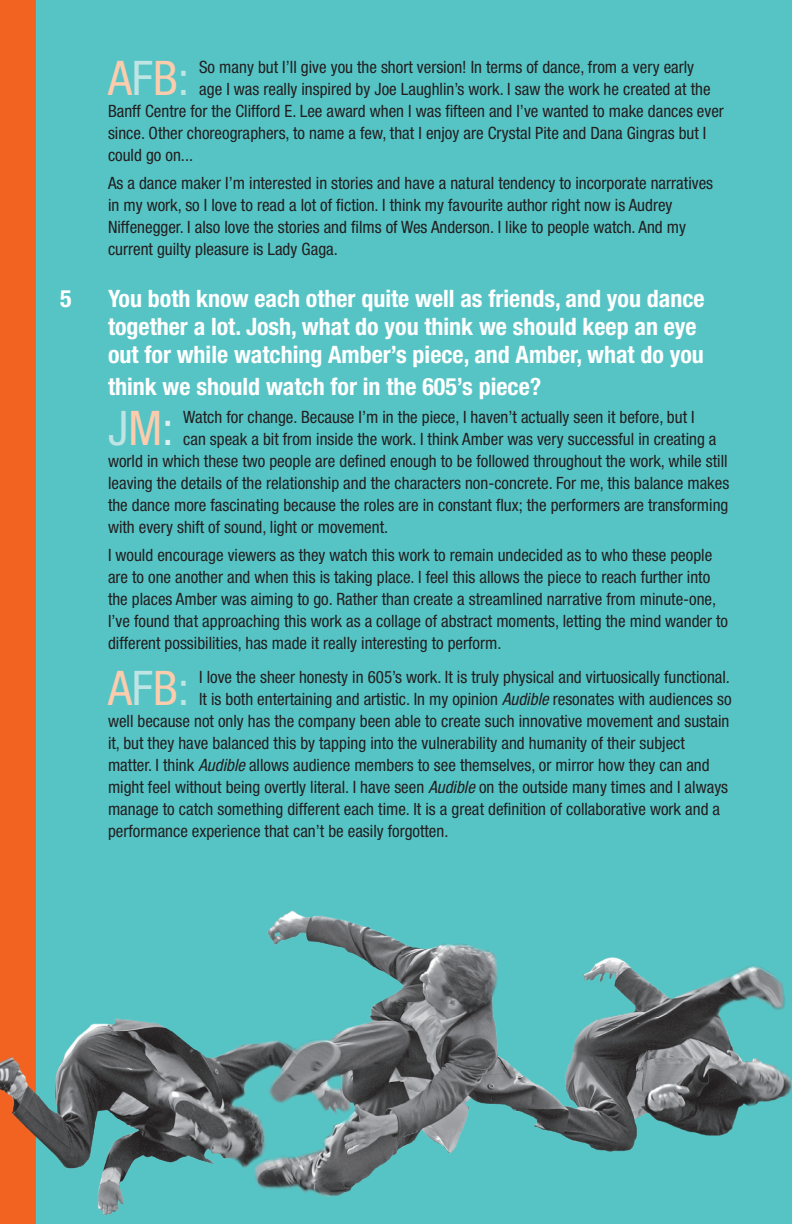
<style>
.page{position:relative;width:792px;height:1224px;background:#fff}
.page>*{position:absolute;margin:0;border:0;box-sizing:border-box;transform-origin:0 0}
.body_indent_w_p3{font:condensed 47.8px "Helvetica Neue LT";color:#fcccad}
.body_indent_w_p3-2{font:condensed 47.8px "Helvetica Neue LT";color:#bee4e4}
.body_indent_w_p3-3{font:700 condensed 24px/28px "Helvetica Neue LT";color:#fff}
.body_indent_w_p3-4{font:condensed 17px/22px "Helvetica Neue LT";color:#231f20}
.s1{color:#bee4e4}
.s2{color:#fcccad}
.s3{color:#ddf1f1}
.s4{font-style:italic}
</style>
<div class="page">
<img style="left:0;top:0;width:792px;height:890px">
<img style="left:0;top:890px;width:792px;height:334px">
<p class="body_indent_w_p3" style="left:108px;top:51px;width:83px">A<span class="s1">F</span>B<span class="s1">:</span></p>
<p class="body_indent_w_p3-4" style="left:199px;top:56px;width:497px">So many but I’ll give you the short version! In terms of dance, from a very early</p>
<p class="body_indent_w_p3-4" style="left:199px;top:78px;width:513px">age I was really inspired by Joe Laughlin’s work. I saw the work he created at the</p>
<p class="body_indent_w_p3-4" style="left:108px;top:100px;width:618px">Banff Centre for the Clifford E. Lee award when I was fifteen and I’ve wanted to make dances ever</p>
<p class="body_indent_w_p3-4" style="left:108px;top:122px;width:600px">since. Other choreographers, to name a few, that I enjoy are Crystal Pite and Dana Gingras but I</p>
<p class="body_indent_w_p3-4" style="left:108px;top:144px;width:87px">could go on...</p>
<p class="body_indent_w_p3-4" style="left:108px;top:172px;width:607px">As a dance maker I’m interested in stories and have a natural tendency to incorporate narratives in my work, so I love to read a lot of fiction. I think my favourite author right now is Audrey Niffenegger. I also love the stories and films of Wes Anderson. I like to people watch. And my current guilty pleasure is Lady Gaga.</p>
<p class="body_indent_w_p3-3" style="left:60px;top:285px;width:13px">5</p>
<p class="body_indent_w_p3-3" style="left:108px;top:285px;width:598px">You both know each other quite well as friends, and you dance together a lot. Josh, what do you think we should keep an eye out for while watching Amber’s piece, and Amber, what do you</p>
<p class="body_indent_w_p3-3" style="left:108px;top:373px;width:435px">think we should watch for in the 605’s piece?</p>
<p class="body_indent_w_p3-2" style="left:108px;top:401px;width:67px">J<span class="s2">M</span><span class="s3">:</span></p>
<p class="body_indent_w_p3-4" style="left:183px;top:406px;width:513px">Watch for change. Because I’m in the piece, I haven’t actually seen it before, but I</p>
<p class="body_indent_w_p3-4" style="left:183px;top:428px;width:535px">can speak a bit from inside the work. I think Amber was very successful in creating a</p>
<p class="body_indent_w_p3-4" style="left:108px;top:450px;width:621px">world in which these two people are defined enough to be followed throughout the work, while still</p>
<p class="body_indent_w_p3-4" style="left:108px;top:472px;width:623px">leaving the details of the relationship and the characters non-concrete. For me, this balance makes</p>
<p class="body_indent_w_p3-4" style="left:108px;top:494px;width:622px">the dance more fascinating because the roles are in constant flux; the performers are transforming</p>
<p class="body_indent_w_p3-4" style="left:108px;top:516px;width:282px">with every shift of sound, light or movement.</p>
<p class="body_indent_w_p3-4" style="left:108px;top:544px;width:622px">I would encourage viewers as they watch this work to remain undecided as to who these people are to one another and when this is taking place. I feel this allows the piece to reach further into the places Amber was aiming to go. Rather than create a streamlined narrative from minute-one, I’ve found that approaching this work as a collage of abstract moments, letting the mind wander to different possibilities, has made it really interesting to perform.</p>
<p class="body_indent_w_p3" style="left:108px;top:661px;width:83px">A<span class="s1">F</span>B<span class="s1">:</span></p>
<p class="body_indent_w_p3-4" style="left:199px;top:666px;width:532px">I love the sheer honesty in 605’s work. It is truly physical and virtuosically functional.</p>
<p class="body_indent_w_p3-4" style="left:199px;top:688px;width:534px">It is both entertaining and artistic. In my opinion <span class="s4">Audible</span> resonates with audiences so</p>
<p class="body_indent_w_p3-4" style="left:108px;top:710px;width:623px">well because not only has the company been able to create such innovative movement and sustain</p>
<p class="body_indent_w_p3-4" style="left:108px;top:732px;width:578px">it, but they have balanced this by tapping into the vulnerability and humanity of their subject</p>
<p class="body_indent_w_p3-4" style="left:108px;top:754px;width:603px">matter. I think <span class="s4">Audible</span> allows audience members to see themselves, or mirror how they can and</p>
<p class="body_indent_w_p3-4" style="left:108px;top:776px;width:622px">might feel without being overtly literal. I have seen <span class="s4">Audible</span> on the outside many times and I always</p>
<p class="body_indent_w_p3-4" style="left:108px;top:798px;width:614px">manage to catch something different each time. It is a great definition of collaborative work and a</p>
<p class="body_indent_w_p3-4" style="left:108px;top:820px;width:342px">performance experience that can’t be easily forgotten.</p>
</div>
